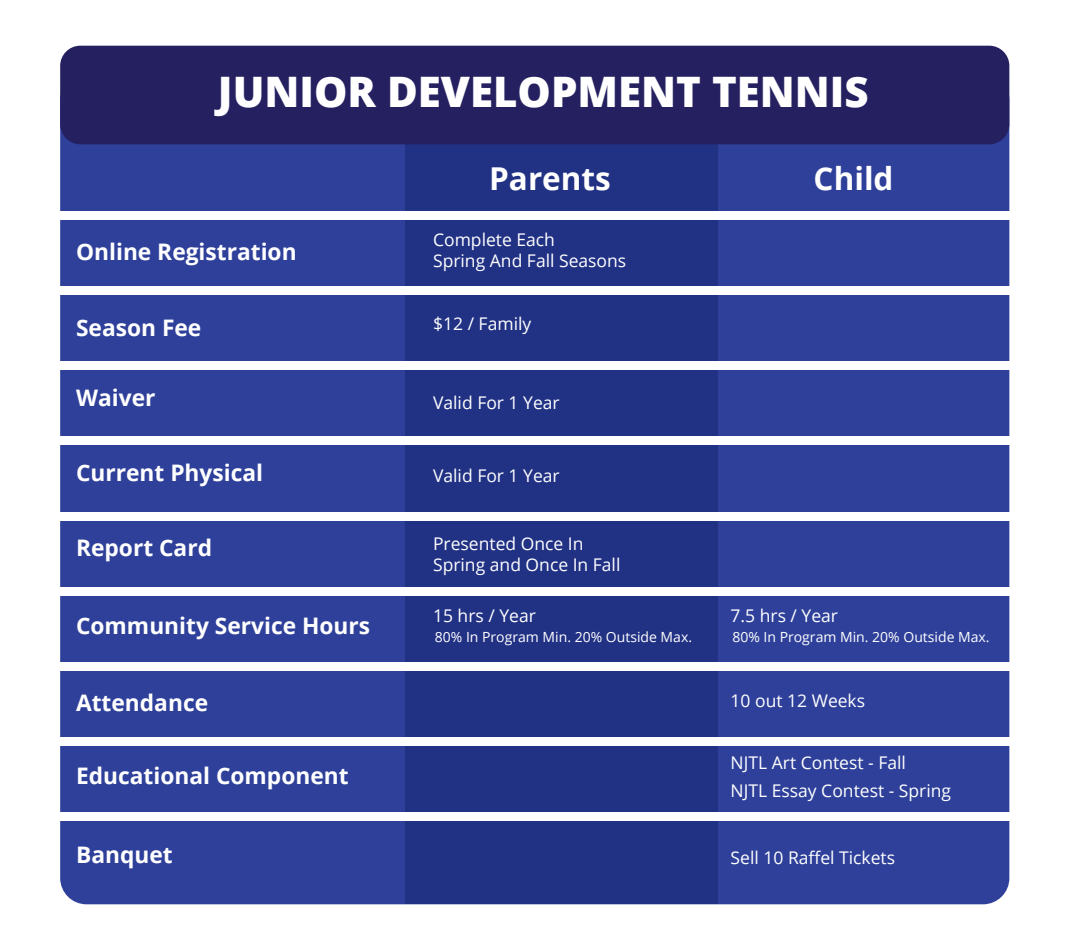
<style>
.page{position:relative;width:1071px;height:950px;background:#fff}
.page>*{position:absolute;margin:0;border:0;box-sizing:border-box;transform-origin:0 0}
.t1{font:800 42px "Open Sans";color:#fff}
.t2{font:700 31.5px "Open Sans";color:#fff}
.t3{font:700 22.75px "Open Sans";color:#fff}
.t4{font:17.5px/21px "Open Sans";color:#fff}
.t5{font:14px "Open Sans";color:#fff}
</style>
<div class="page">
<div style="left:60px;top:74px;width:949px;height:830px;background:#2e409a;border-radius:26px"></div>
<div style="left:405px;top:115px;width:312px;height:789px;background:#213184"></div>
<div style="left:60px;top:46px;width:949px;height:98px;background:#252161;border-radius:20px"></div>
<div style="left:60px;top:211px;width:949px;height:8px;background:#fff"></div>
<div style="left:60px;top:287px;width:949px;height:8px;background:#fff"></div>
<div style="left:60px;top:362px;width:949px;height:8px;background:#fff"></div>
<div style="left:60px;top:437px;width:949px;height:8px;background:#fff"></div>
<div style="left:60px;top:512px;width:949px;height:8px;background:#fff"></div>
<div style="left:60px;top:587px;width:949px;height:8px;background:#fff"></div>
<div style="left:60px;top:662px;width:949px;height:8px;background:#fff"></div>
<div style="left:60px;top:737px;width:949px;height:8px;background:#fff"></div>
<div style="left:60px;top:813px;width:949px;height:8px;background:#fff"></div>
<h1 class="t1" style="left:218px;top:60px;width:652px">JUNIOR DEVELOPMENT TENNIS</h1>
<h2 class="t2" style="left:489px;top:156px;width:123px">Parents</h2>
<h3 class="t3" style="left:76px;top:236px;width:222px">Online Registration</h3>
<p class="t4" style="left:433px;top:228px;width:195px">Complete Each<br>Spring And Fall Seasons</p>
<h3 class="t3" style="left:76px;top:312px;width:127px">Season Fee</h3>
<h3 class="t3" style="left:76px;top:381px;width:81px">Waiver</h3>
<h3 class="t3" style="left:76px;top:457px;width:189px">Current Physical</h3>
<h3 class="t3" style="left:76px;top:532px;width:138px">Report Card</h3>
<h3 class="t3" style="left:76px;top:610px;width:296px">Community Service Hours</h3>
<h3 class="t3" style="left:76px;top:686px;width:134px">Attendance</h3>
<h3 class="t3" style="left:76px;top:760px;width:274px">Educational Component</h3>
<h3 class="t3" style="left:76px;top:839px;width:98px">Banquet</h3>
<p class="t4" style="left:433px;top:312px;width:100px">$12 / Family</p>
<p class="t4" style="left:433px;top:392px;width:128px">Valid For 1 Year</p>
<p class="t4" style="left:433px;top:465px;width:128px">Valid For 1 Year</p>
<p class="t4" style="left:433px;top:533px;width:189px">Presented Once In<br>Spring and Once In Fall</p>
<p class="t4" style="left:433px;top:605px;width:104px">15 hrs / Year</p>
<p class="t5" style="left:435px;top:627px;width:259px">80% In Program Min. 20% Outside Max.</p>
<h2 class="t2" style="left:814px;top:156px;width:81px">Child</h2>
<p class="t4" style="left:731px;top:605px;width:109px">7.5 hrs / Year</p>
<p class="t5" style="left:732px;top:627px;width:259px">80% In Program Min. 20% Outside Max.</p>
<p class="t4" style="left:731px;top:689px;width:136px">10 out 12 Weeks</p>
<p class="t4" style="left:731px;top:748px;width:222px;line-height:27.5px">NJTL Art Contest - Fall<br>NJTL Essay Contest - Spring</p>
<p class="t4" style="left:731px;top:847px;width:166px">Sell 10 Raffel Tickets</p>
</div>
